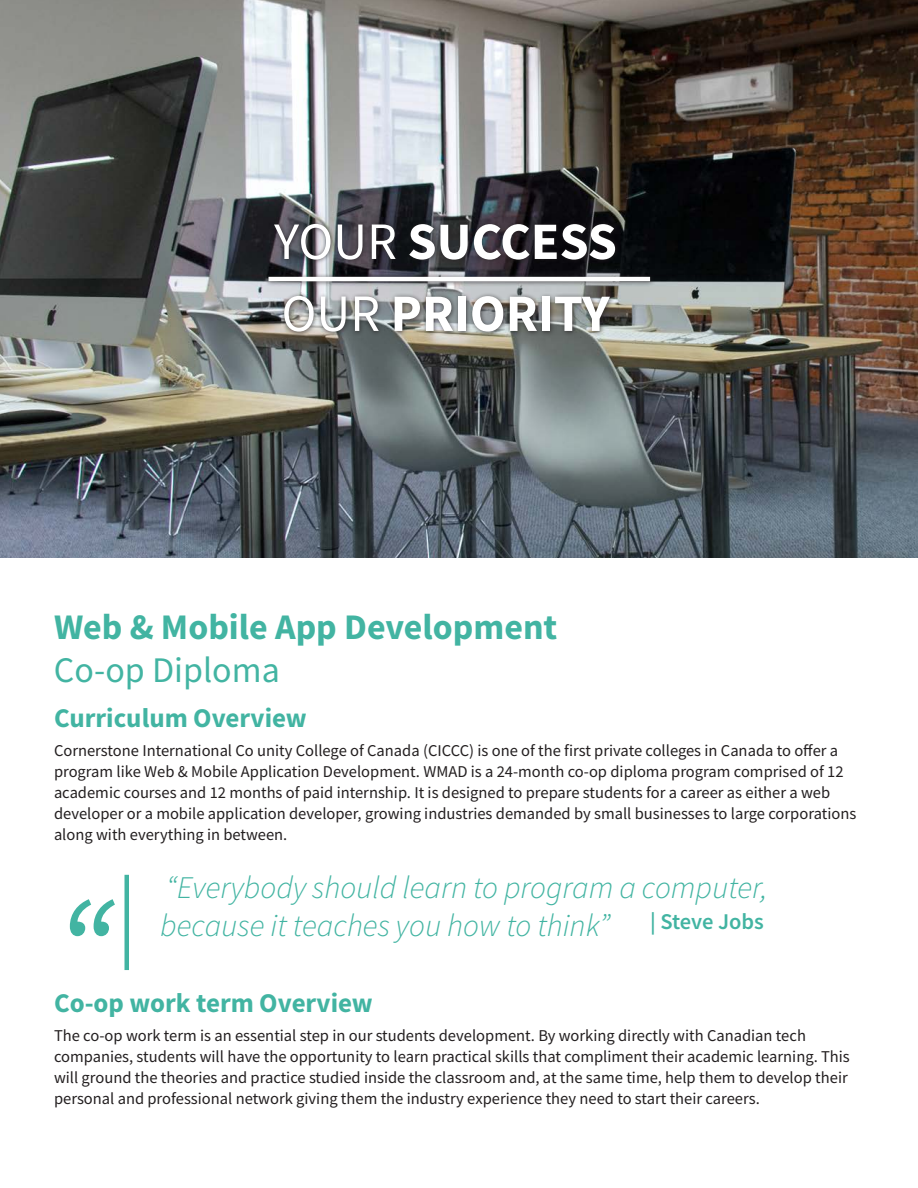
<style>
.page{position:relative;width:918px;height:1188px;background:#fff}
.page>*{position:absolute;margin:0;border:0;box-sizing:border-box;transform-origin:0 0}
.Subhead{font:italic 144px "Source Sans Pro";color:#42b4a2}
.t1{font:700 52.5px "Source Sans Pro";color:#fff}
.t2{font:700 36px/43.2px "Source Sans Pro";color:#42b4a2}
.t3{font:italic 300 31.5px/37.8px "Source Sans Pro";color:#42b4a2}
.Subhead-2{font:700 27px "Source Sans Pro";color:#42b4a2}
.t4{font:600 22.5px "Source Sans Pro";letter-spacing:-.005em;color:#42b4a2}
.body{font:16.5px/21px "Source Sans Pro";color:#231f20}
.s1{font-weight:400}
</style>
<div class="page">
<img style="left:0;top:0;width:918px;height:558px">
<div style="left:265px;top:220px;width:391px;height:118px;background:#231f20;opacity:.75"></div>
<hr style="left:268px;top:277px;width:382px;height:4px;background:#fff">
<div style="left:124px;top:875px;width:5px;height:95px;background:#42b4a2"></div>
<p class="t1" style="left:274px;top:206px;width:344px"><span class="s1">YOUR</span> SUCCESS</p>
<p class="t1" style="left:281px;top:278px;width:330px"><span class="s1">OUR</span> PRIORITY</p>
<p class="t2" style="left:54px;top:605px;width:505px">Web &amp; Mobile App Development<br><span class="s1">Co-op Diploma</span></p>
<p class="Subhead-2" style="left:54px;top:700px;width:254px">Curriculum Overview</p>
<p class="body" style="left:54px;top:740px;width:804px">Cornerstone International Co unity College of Canada (CICCC) is one of the first private colleges in Canada to offer a program like Web &amp; Mobile Application Development. WMAD is a 24-month co-op diploma program comprised of 12 academic courses and 12 months of paid internship. It is designed to prepare students for a career as either a web developer or a mobile application developer, growing industries demanded by small businesses to large corporations along with everything in between.</p>
<p class="Subhead" style="left:54px;top:859px;width:60px">“</p>
<p class="t3" style="left:160px;top:869px;width:609px">“Everybody should learn to program a computer, because it teaches you how to think”</p>
<p class="t4" style="left:650px;top:907px;width:115px">| Steve Jobs</p>
<p class="Subhead-2" style="left:54px;top:985px;width:320px">Co-op work term Overview</p>
<p class="body" style="left:54px;top:1025px;width:797px">The co-op work term is an essential step in our students development. By working directly with Canadian tech companies, students will have the opportunity to learn practical skills that compliment their academic learning. This will ground the theories and practice studied inside the classroom and, at the same time, help them to develop their personal and professional network giving them the industry experience they need to start their careers.</p>
</div>
